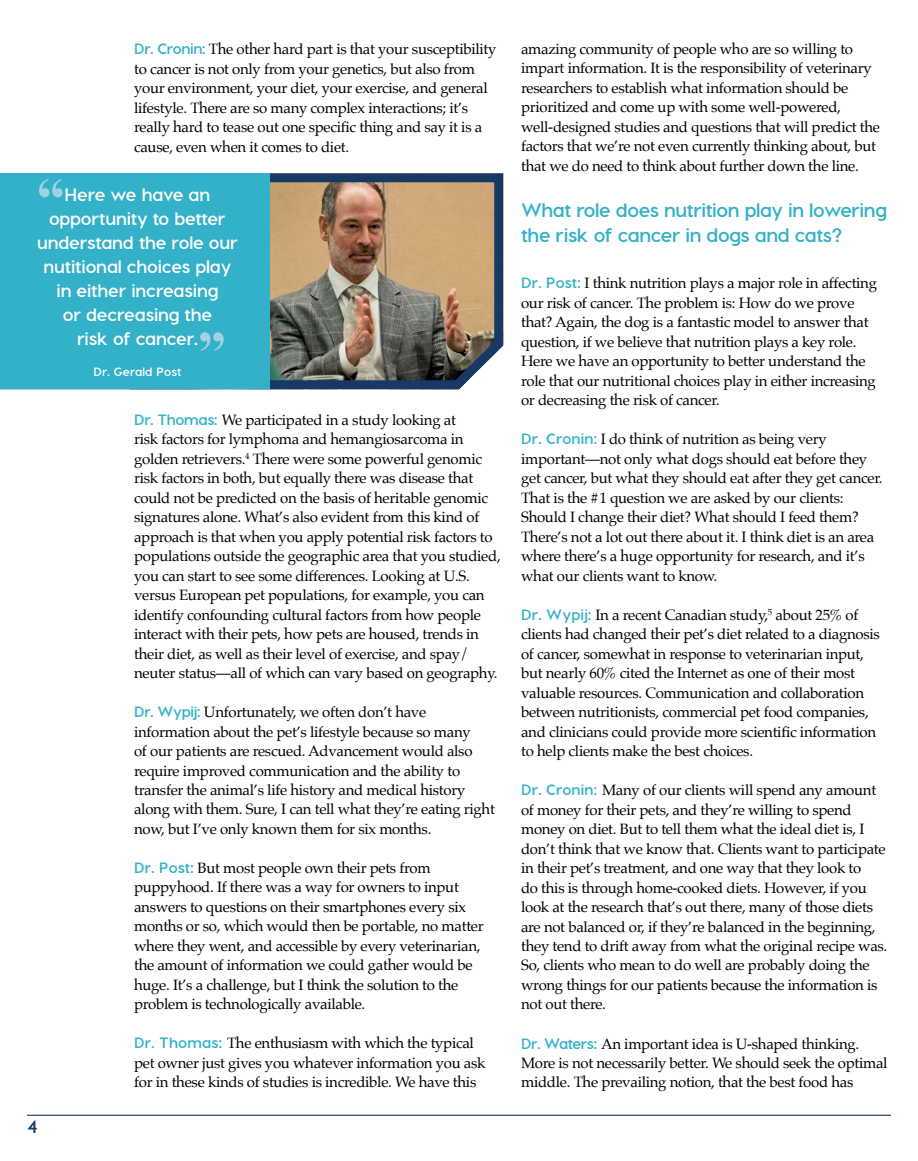
<style>
.page{position:relative;width:918px;height:1161px;background:#fff}
.page>*{position:absolute;margin:0;border:0;box-sizing:border-box;transform-origin:0 0}
.t1{font:700 19.5px/25.5px "Visby CF";letter-spacing:-.02em;color:#32b1c9}
.t2{font:700 18px/24px "Visby CF";letter-spacing:-.01em;color:#fff;text-align:center}
.t3{font:700 18px "Visby CF";color:#183964}
.t4{font:15px/19.5px "Palatino";letter-spacing:-.02em;color:#000}
.t5{font:700 12px "Visby CF";letter-spacing:.01em;color:#fff}
.s1{font-family:"Visby CF";font-weight:700;color:#32b1c9}
</style>
<div class="page">
<hr style="left:27px;top:1115px;width:864px;height:1px;background:#183964">
<img style="left:0;top:173px;width:504px;height:217px">
<div style="left:0;top:173px;width:270px;height:216px;background:#32b1c9"></div>
<svg style="left:39px;top:179px;width:24px;height:18px"></svg>
<svg style="left:200px;top:332px;width:24px;height:19px"></svg>
<p class="t4" style="left:134px;top:39px;width:364px"><span class="s1">Dr. Cronin:</span> The other hard part is that your susceptibility to cancer is not only from your genetics, but also from your environment, your diet, your exercise, and general lifestyle. There are so many complex interactions; it’s really hard to tease out one specific thing and say it is a cause, even when it comes to diet.</p>
<p class="t2" style="left:37px;top:183px;width:202px">Here we have an opportunity to better understand the role our nutitional choices play in either increasing<br>or decreasing the<br>risk of cancer.</p>
<p class="t5" style="left:94px;top:364px;width:89px">Dr. Gerald Post</p>
<p class="t3" style="left:27px;top:1115px;width:12px">4</p>
<p class="t4" style="left:134px;top:410px;width:368px"><span class="s1">Dr. Thomas:</span> We participated in a study looking at<br>risk factors for lymphoma and hemangiosarcoma in golden retrievers.<sup>4</sup> There were some powerful genomic risk factors in both, but equally there was disease that could not be predicted on the basis of heritable genomic signatures alone. What’s also evident from this kind of approach is that when you apply potential risk factors to populations outside the geographic area that you studied, you can start to see some differences. Looking at U.S. versus European pet populations, for example, you can identify confounding cultural factors from how people interact with their pets, how pets are housed, trends in their diet, as well as their level of exercise, and spay/ neuter status—all of which can vary based on geography.</p>
<p class="t4" style="left:134px;top:702px;width:362px"><span class="s1">Dr. Wypij:</span> Unfortunately, we often don’t have information about the pet’s lifestyle because so many<br>of our patients are rescued. Advancement would also require improved communication and the ability to transfer the animal’s life history and medical history along with them. Sure, I can tell what they’re eating right now, but I’ve only known them for six months.</p>
<p class="t4" style="left:134px;top:858px;width:351px"><span class="s1">Dr. Post:</span> But most people own their pets from puppyhood. If there was a way for owners to input answers to questions on their smartphones every six months or so, which would then be portable, no matter where they went, and accessible by every veterinarian, the amount of information we could gather would be huge. It’s a challenge, but I think the solution to the problem is technologically available.</p>
<p class="t4" style="left:134px;top:1034px;width:353px"><span class="s1">Dr. Thomas:</span> The enthusiasm with which the typical pet owner just gives you whatever information you ask for in these kinds of studies is incredible. We have this</p>
<p class="t4" style="left:521px;top:39px;width:361px">amazing community of people who are so willing to impart information. It is the responsibility of veterinary researchers to establish what information should be prioritized and come up with some well-powered, well-designed studies and questions that will predict the factors that we’re not even currently thinking about, but that we do need to think about further down the line.</p>
<h1 class="t1" style="left:521px;top:197px;width:367px">What role does nutrition play in lowering the risk of cancer in dogs and cats?</h1>
<p class="t4" style="left:521px;top:273px;width:358px"><span class="s1">Dr. Post:</span> I think nutrition plays a major role in affecting our risk of cancer. The problem is: How do we prove that? Again, the dog is a fantastic model to answer that question, if we believe that nutrition plays a key role.<br>Here we have an opportunity to better understand the role that our nutritional choices play in either increasing or decreasing the risk of cancer.</p>
<p class="t4" style="left:521px;top:429px;width:363px"><span class="s1">Dr. Cronin:</span> I do think of nutrition as being very important—not only what dogs should eat before they get cancer, but what they should eat after they get cancer.<br>That is the #1 question we are asked by our clients:<br>Should I change their diet? What should I feed them?<br>There’s not a lot out there about it. I think diet is an area where there’s a huge opportunity for research, and it’s what our clients want to know.</p>
<p class="t4" style="left:521px;top:605px;width:360px"><span class="s1">Dr. Wypij:</span> In a recent Canadian study,<sup>5</sup> about 25% of clients had changed their pet’s diet related to a diagnosis of cancer, somewhat in response to veterinarian input, but nearly 60% cited the Internet as one of their most valuable resources. Communication and collaboration between nutritionists, commercial pet food companies, and clinicians could provide more scientific information to help clients make the best choices.</p>
<p class="t4" style="left:521px;top:780px;width:368px"><span class="s1">Dr. Cronin:</span> Many of our clients will spend any amount of money for their pets, and they’re willing to spend money on diet. But to tell them what the ideal diet is, I don’t think that we know that. Clients want to participate in their pet’s treatment, and one way that they look to<br>do this is through home-cooked diets. However, if you look at the research that’s out there, many of those diets are not balanced or, if they’re balanced in the beginning, they tend to drift away from what the original recipe was.<br>So, clients who mean to do well are probably doing the wrong things for our patients because the information is not out there.</p>
<p class="t4" style="left:521px;top:1034px;width:368px"><span class="s1">Dr. Waters:</span> An important idea is U-shaped thinking.<br>More is not necessarily better. We should seek the optimal middle. The prevailing notion, that the best food has</p>
</div>
